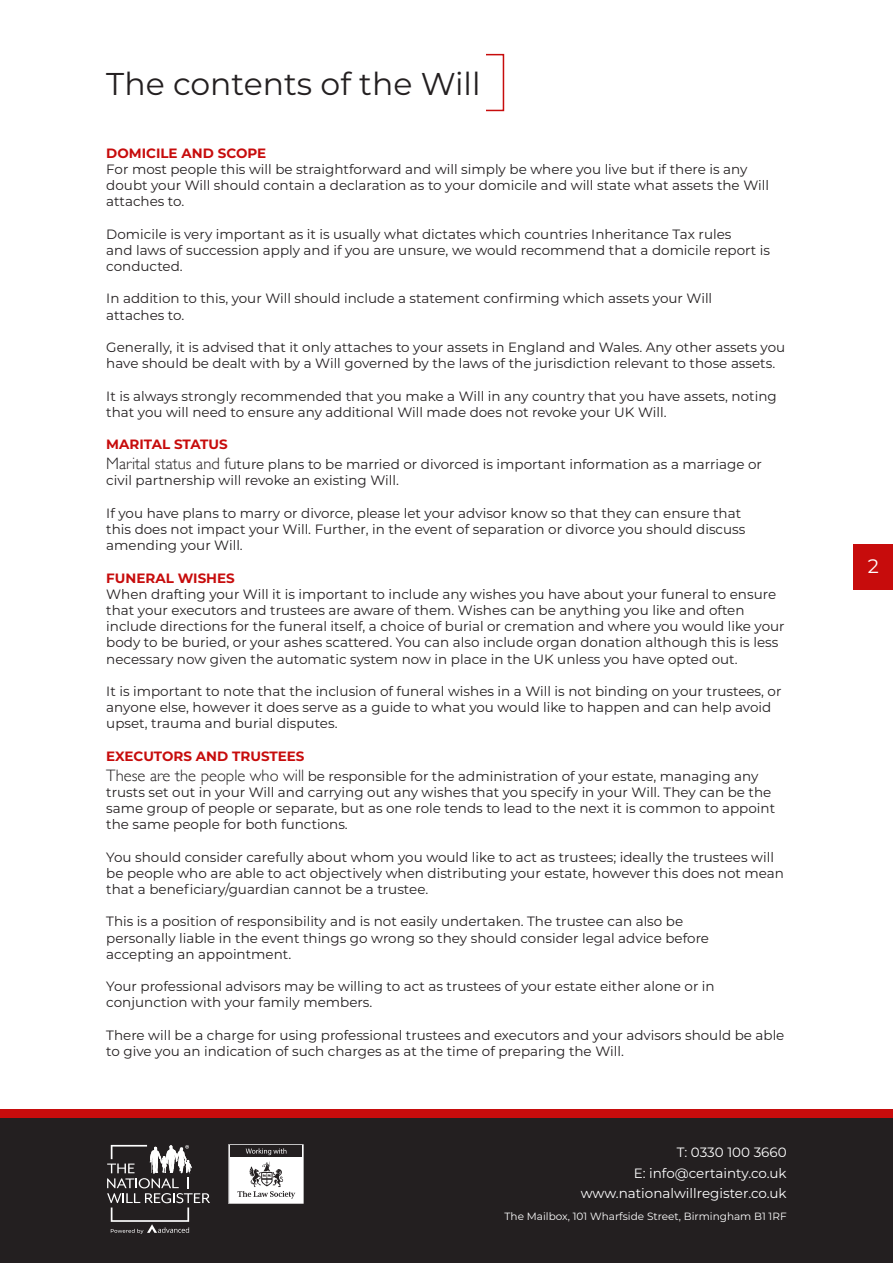
<style>
.page{position:relative;width:893px;height:1263px;background:#fff}
.page>*{position:absolute;margin:0;border:0;box-sizing:border-box;transform-origin:0 0}
.page_number{font:31.5px "Montserrat";color:#231f20}
.t1{font:19.5px "Montserrat";color:#fff}
.page_number-2{font:13.5px/16.2px "Montserrat";color:#231f20}
.t2{font:13.5px/20.4px "Montserrat";color:#fff;text-align:right}
.page_number-3{font:700 13.5px "Montserrat";color:#c70c0c}
.t3{font:10.5px "Montserrat";color:#fff}
.s1{font-family:"Gill Sans";font-weight:300;font-size:16.5px}
</style>
<div class="page">
<div style="left:854px;top:544px;width:39px;height:45px;background:#c70c0c"></div>
<div style="left:0;top:1117px;width:893px;height:146px;background:#231f20"></div>
<svg style="left:107px;top:1145px;width:103px;height:89px"></svg>
<svg style="left:229px;top:1144px;width:75px;height:60px"></svg>
<div style="left:0;top:1109px;width:893px;height:8px;background:#c70c0c"></div>
<div style="left:394px;top:54px;width:110px;height:57px;border:2px solid #c70c0c"></div>
<div style="left:368px;top:36px;width:117px;height:87px;background:#fff"></div>
<p class="page_number" style="left:106px;top:63px;width:376px">The contents of the Will</p>
<p class="page_number-3" style="left:106px;top:143px;width:161px">DOMICILE AND SCOPE</p>
<p class="page_number-2" style="left:106px;top:160px;width:664px">For most people this will be straightforward and will simply be where you live but if there is any doubt your Will should contain a declaration as to your domicile and will state what assets the Will attaches to.</p>
<p class="page_number-2" style="left:106px;top:225px;width:665px">Domicile is very important as it is usually what dictates which countries Inheritance Tax rules<br>and laws of succession apply and if you are unsure, we would recommend that a domicile report is conducted.</p>
<p class="page_number-2" style="left:106px;top:290px;width:607px">In addition to this, your Will should include a statement confirming which assets your Will attaches to.</p>
<p class="page_number-2" style="left:106px;top:339px;width:680px">Generally, it is advised that it only attaches to your assets in England and Wales. Any other assets you have should be dealt with by a Will governed by the laws of the jurisdiction relevant to those assets.</p>
<p class="page_number-2" style="left:106px;top:387px;width:672px">It is always strongly recommended that you make a Will in any country that you have assets, noting that you will need to ensure any additional Will made does not revoke your UK Will.</p>
<p class="page_number-3" style="left:106px;top:435px;width:123px">MARITAL STATUS</p>
<p class="page_number-2" style="left:106px;top:456px;width:657px"><span class="s1">Marital status and fu</span>ture plans to be married or divorced is important information as a marriage or civil partnership will revoke an existing Will.</p>
<p class="page_number-2" style="left:106px;top:504px;width:641px">If you have plans to marry or divorce, please let your advisor know so that they can ensure that this does not impact your Will. Further, in the event of separation or divorce you should discuss amending your Will.</p>
<p class="page_number-3" style="left:106px;top:568px;width:130px">FUNERAL WISHES</p>
<p class="page_number-2" style="left:106px;top:585px;width:680px">When drafting your Will it is important to include any wishes you have about your funeral to ensure that your executors and trustees are aware of them. Wishes can be anything you like and often include directions for the funeral itself, a choice of burial or cremation and where you would like your body to be buried, or your ashes scattered. You can also include organ donation although this is less necessary now given the automatic system now in place in the UK unless you have opted out.</p>
<p class="page_number-2" style="left:106px;top:682px;width:677px">It is important to note that the inclusion of funeral wishes in a Will is not binding on your trustees, or anyone else, however it does serve as a guide to what you would like to happen and can help avoid upset, trauma and burial disputes.</p>
<p class="page_number-3" style="left:106px;top:746px;width:200px">EXECUTORS AND TRUSTEES</p>
<p class="page_number-2" style="left:106px;top:767px;width:670px"><span class="s1">These are the people who will</span> be responsible for the administration of your estate, managing any trusts set out in your Will and carrying out any wishes that you specify in your Will. They can be the same group of people or separate, but as one role tends to lead to the next it is common to appoint the same people for both functions.</p>
<p class="page_number-2" style="left:106px;top:848px;width:679px">You should consider carefully about whom you would like to act as trustees; ideally the trustees will be people who are able to act objectively when distributing your estate, however this does not mean that a beneficiary/guardian cannot be a trustee.</p>
<p class="page_number-2" style="left:106px;top:913px;width:604px">This is a position of responsibility and is not easily undertaken. The trustee can also be personally liable in the event things go wrong so they should consider legal advice before accepting an appointment.</p>
<p class="page_number-2" style="left:106px;top:978px;width:610px">Your professional advisors may be willing to act as trustees of your estate either alone or in conjunction with your family members.</p>
<p class="page_number-2" style="left:106px;top:1026px;width:680px">There will be a charge for using professional trustees and executors and your advisors should be able to give you an indication of such charges as at the time of preparing the Will.</p>
<p class="t2" style="left:581px;top:1142px;width:207px">T: 0330 100 3660<br>E: info@certainty.co.uk www.nationalwillregister.co.uk</p>
<p class="t3" style="left:505px;top:1208px;width:284px">The Mailbox, 101 Wharfside Street, Birmingham B1 1RF</p>
<h2 class="t1" style="left:868px;top:553px;width:13px">2</h2>
</div>
